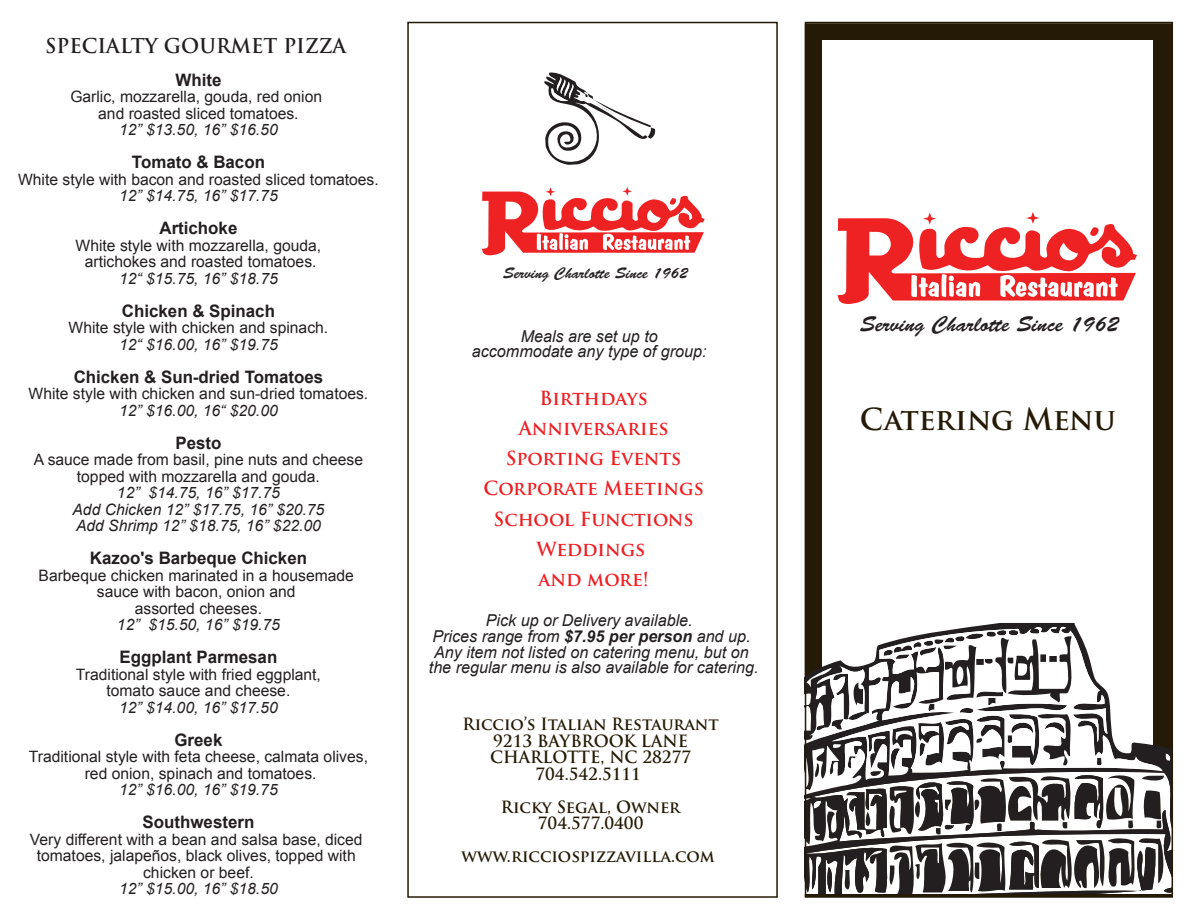
<style>
.page{position:relative;width:1188px;height:918px;background:#fff}
.page>*{position:absolute;margin:0;border:0;box-sizing:border-box;transform-origin:0 0}
.t1{font:700 29.55px "Trajan Pro";color:#251a05}
.t2{font:21.75px "Brush Script Std";color:#231f20}
.t3{font:700 19.95px "Trajan Pro";color:#231f20}
.t4{font:700 18.9px/30px "Trajan Pro";color:#ee1f23;text-align:center}
.t5{font:700 17.1px "Arial";color:#231f20}
.t6{font:700 16.5px/16.5px "Trajan Pro";color:#251a05;text-align:center}
.t7{font:italic 16.35px/15.8px "Arial";color:#231f20;text-align:center}
.t8{font:15.75px/16.5px "Arial";color:#231f20;text-align:center}
.t9{font:italic 15.75px/16.5px "Arial";color:#231f20;text-align:center}
.t10{font:15.45px "Brush Script Std";color:#231f20}
.s1{font-weight:700}
</style>
<div class="page">
<div style="left:805px;top:23px;width:368px;height:874px;background:#251a05"></div>
<div style="left:822px;top:41px;width:331px;height:728px;background:#fff"></div>
<svg style="left:957px;top:625px;width:120px;height:4px"></svg>
<svg style="left:807px;top:629px;width:364px;height:264px"></svg>
<svg style="left:838px;top:212px;width:299px;height:92px"></svg>
<svg style="left:482px;top:187px;width:223px;height:68px"></svg>
<div style="left:407px;top:22px;width:371px;height:876px;border:2px solid #251a05"></div>
<svg style="left:544px;top:73px;width:112px;height:92px"></svg>
<p class="t3" style="left:45px;top:34px;width:303px">SPECIALTY GOURMET PIZZA</p>
<p class="t5" style="left:175px;top:68px;width:48px">White</p>
<p class="t8" style="left:70px;top:89px;width:253px">Garlic, mozzarella, gouda, red onion and roasted sliced tomatoes.</p>
<p class="t9" style="left:119px;top:122px;width:160px">12” $13.50, 16” $16.50</p>
<p class="t5" style="left:132px;top:151px;width:135px">Tomato &amp; Bacon</p>
<p class="t8" style="left:18px;top:171px;width:362px">White style with bacon and roasted sliced tomatoes.</p>
<p class="t9" style="left:119px;top:188px;width:160px">12” $14.75, 16” $17.75</p>
<p class="t5" style="left:159px;top:217px;width:79px">Artichoke</p>
<p class="t8" style="left:76px;top:237px;width:247px">White style with mozzarella, gouda, artichokes and roasted tomatoes.</p>
<p class="t9" style="left:119px;top:270px;width:160px">12“ $15.75, 16” $18.75</p>
<p class="t5" style="left:122px;top:299px;width:155px">Chicken &amp; Spinach</p>
<p class="t8" style="left:69px;top:320px;width:261px">White style with chicken and spinach.</p>
<p class="t9" style="left:119px;top:336px;width:160px">12“ $16.00, 16” $19.75</p>
<p class="t5" style="left:74px;top:365px;width:251px">Chicken &amp; Sun-dried Tomatoes</p>
<p class="t8" style="left:29px;top:386px;width:341px">White style with chicken and sun-dried tomatoes.</p>
<p class="t9" style="left:119px;top:402px;width:160px">12” $16.00, 16“ $20.00</p>
<p class="t5" style="left:175px;top:431px;width:48px">Pesto</p>
<p class="t8" style="left:34px;top:452px;width:331px">A sauce made from basil, pine nuts and cheese topped with mozzarella and gouda.</p>
<p class="t9" style="left:73px;top:485px;width:253px">12” $14.75, 16” $17.75<br>Add Chicken 12” $17.75, 16” $20.75<br>Add Shrimp 12” $18.75, 16” $22.00</p>
<p class="t5" style="left:90px;top:547px;width:219px">Kazoo's Barbeque Chicken</p>
<p class="t8" style="left:39px;top:567px;width:317px">Barbeque chicken marinated in a housemade sauce with bacon, onion and<br>assorted cheeses.</p>
<p class="t9" style="left:117px;top:617px;width:164px">12” $15.50, 16” $19.75</p>
<p class="t5" style="left:120px;top:646px;width:159px">Eggplant Parmesan</p>
<p class="t8" style="left:76px;top:666px;width:247px">Traditional style with fried eggplant, tomato sauce and cheese.</p>
<p class="t9" style="left:119px;top:699px;width:160px">12” $14.00, 16” $17.50</p>
<p class="t5" style="left:175px;top:728px;width:49px">Greek</p>
<p class="t8" style="left:29px;top:749px;width:341px">Traditional style with feta cheese, calmata olives, red onion, spinach and tomatoes.</p>
<p class="t9" style="left:119px;top:782px;width:160px">12” $16.00, 16” $19.75</p>
<p class="t5" style="left:143px;top:811px;width:113px">Southwestern</p>
<p class="t8" style="left:30px;top:831px;width:334px">Very different with a bean and salsa base, diced tomatoes, jalapeños, black olives, topped with chicken or beef.</p>
<p class="t9" style="left:119px;top:881px;width:160px">12” $15.00, 16” $18.50</p>
<p class="t10" style="left:503px;top:264px;width:186px">Serving Charlotte Since 1962</p>
<p class="t7" style="left:472px;top:328px;width:236px">Meals are set up to accommodate any type of group:</p>
<p class="t4" style="left:484px;top:384px;width:222px">Birthdays<br>Anniversaries<br>Sporting Events<br>Corporate Meetings<br>School Functions<br>Weddings<br>and more!</p>
<p class="t7" style="left:429px;top:613px;width:331px">Pick up or Delivery available.<br>Prices range from <span class="s1">$7.95 per person</span> and up.<br>Any item not listed on catering menu, but on the regular menu is also available for catering.</p>
<p class="t6" style="left:462px;top:716px;width:258px">Riccio’s Italian Restaurant<br>9213 BAYBROOK LANE<br>CHARLOTTE, NC 28277<br>704.542.5111</p>
<p class="t6" style="left:501px;top:799px;width:181px">Ricky Segal, Owner<br>704.577.0400</p>
<p class="t6" style="left:462px;top:848px;width:255px">www.ricciospizzavilla.com</p>
<h2 class="t2" style="left:860px;top:312px;width:260px">Serving Charlotte Since 1962</h2>
<h1 class="t1" style="left:860px;top:401px;width:258px">Catering Menu</h1>
</div>
